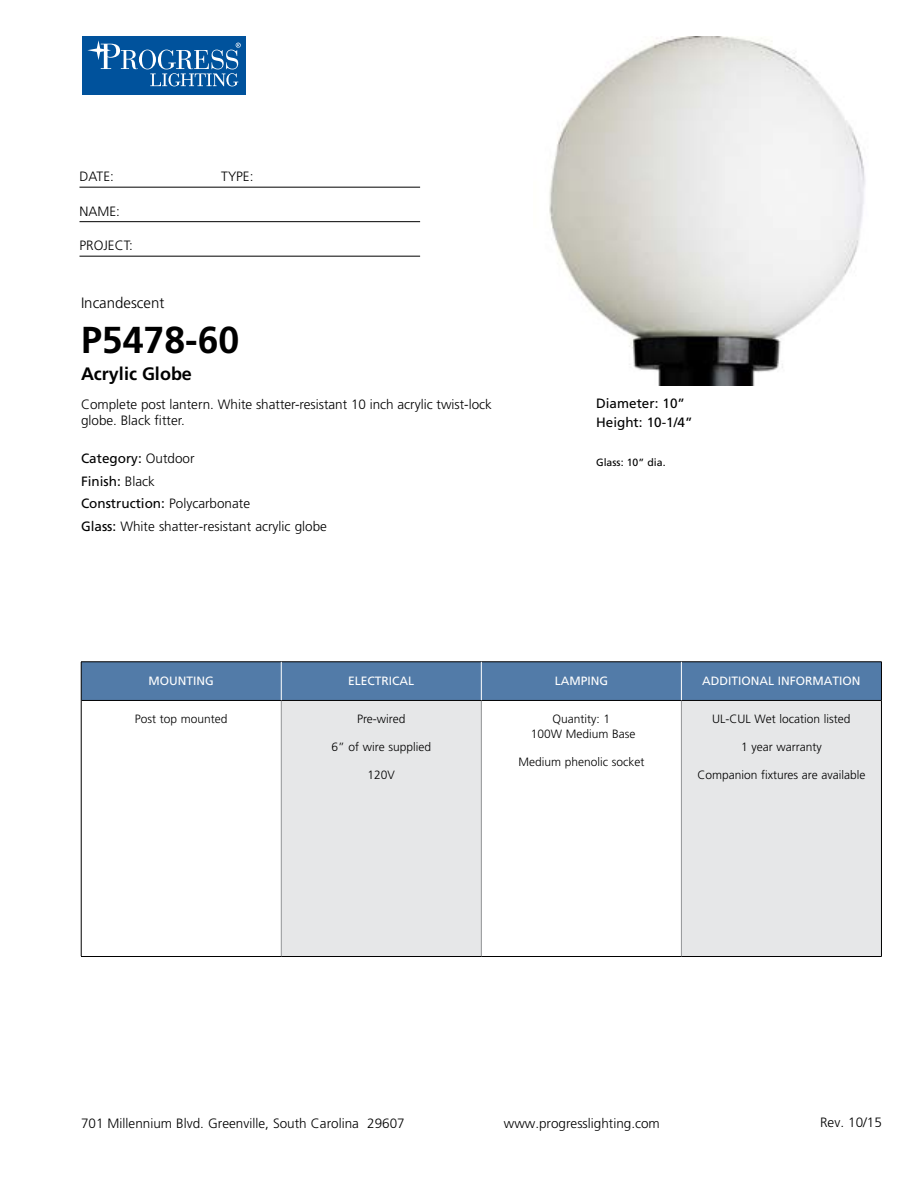
<style>
.page{position:relative;width:918px;height:1188px;background:#fff}
.page>*{position:absolute;margin:0;border:0;box-sizing:border-box;transform-origin:0 0}
.t1{font:700 37.5px "Frutiger";color:#000}
.t2{font:700 18px "Frutiger";color:#000}
.t3{font:300 15px "Frutiger";color:#000}
.t4{font:300 13.5px/22.5px "Frutiger";color:#000}
.t5{font:13.5px/19.5px "Frutiger";color:#000}
.t6{font:300 12px/15px "Frutiger";color:#000;text-align:center}
.t7{font:12px "Frutiger";color:#fff}
.t8{font:10.5px "Frutiger";color:#000}
.s1{font-weight:400}
</style>
<div class="page">
<div style="left:82px;top:36px;width:164px;height:59px;background:#00529c"></div>
<svg style="left:139px;top:50px;width:17px;height:19px"></svg>
<div style="left:142px;top:50px;width:11px;height:19px;background:#00529c;border-radius:50%"></div>
<svg style="left:87px;top:40px;width:51px;height:29px"></svg>
<svg style="left:150px;top:43px;width:91px;height:43px"></svg>
<hr style="left:80px;top:187px;width:340px;height:1px;background:#000">
<hr style="left:80px;top:221px;width:340px;height:1px;background:#000">
<hr style="left:80px;top:256px;width:340px;height:1px;background:#000">
<div style="left:82px;top:663px;width:799px;height:37px;background:#527ba8"></div>
<div style="left:281px;top:700px;width:200px;height:257px;background:#e6e7e8"></div>
<div style="left:681px;top:700px;width:200px;height:257px;background:#e6e7e8"></div>
<hr style="left:281px;top:701px;width:1px;height:255px;background:#939598">
<hr style="left:481px;top:701px;width:1px;height:255px;background:#939598">
<hr style="left:681px;top:701px;width:1px;height:255px;background:#939598">
<hr style="left:81px;top:700px;width:200px;height:1px;background:#000">
<hr style="left:281px;top:700px;width:200px;height:1px;background:#000">
<hr style="left:481px;top:700px;width:200px;height:1px;background:#000">
<hr style="left:681px;top:700px;width:200px;height:1px;background:#000">
<hr style="left:81px;top:956px;width:200px;height:1px;background:#000">
<hr style="left:281px;top:956px;width:200px;height:1px;background:#000">
<hr style="left:481px;top:956px;width:200px;height:1px;background:#000">
<hr style="left:681px;top:956px;width:201px;height:1px;background:#000">
<hr style="left:81px;top:662px;width:200px;height:1px;background:#000">
<hr style="left:81px;top:662px;width:1px;height:38px;background:#000">
<hr style="left:281px;top:662px;width:200px;height:1px;background:#000">
<hr style="left:481px;top:662px;width:200px;height:1px;background:#000">
<hr style="left:681px;top:662px;width:201px;height:1px;background:#000">
<hr style="left:881px;top:662px;width:1px;height:38px;background:#000">
<hr style="left:81px;top:700px;width:1px;height:256px;background:#000">
<hr style="left:881px;top:700px;width:1px;height:256px;background:#000">
<hr style="left:281px;top:662px;width:1px;height:38px;background:#fff">
<hr style="left:681px;top:662px;width:1px;height:38px;background:#fff">
<hr style="left:481px;top:662px;width:1px;height:38px;background:#fff">
<img style="left:549px;top:36px;width:317px;height:349px">
<p class="t4" style="left:80px;top:166px;width:36px">DATE:</p>
<p class="t4" style="left:221px;top:166px;width:34px">TYPE:</p>
<p class="t4" style="left:80px;top:201px;width:42px">NAME:</p>
<p class="t4" style="left:80px;top:235px;width:55px">PROJECT:</p>
<p class="t3" style="left:81px;top:297px;width:85px">Incandescent</p>
<h1 class="t1" style="left:81px;top:325px;width:160px">P5478-60</h1>
<h2 class="t2" style="left:81px;top:367px;width:113px">Acrylic Globe</h2>
<p class="t4" style="left:81px;top:397px;width:412px;line-height:16.2px">Complete post lantern. White shatter-resistant 10 inch acrylic twist-lock globe. Black fitter.</p>
<p class="t4" style="left:81px;top:449px;width:247px"><span class="s1">Category:</span> Outdoor<br><span class="s1">Finish:</span> Black<br><span class="s1">Construction:</span> Polycarbonate<br><span class="s1">Glass:</span> White shatter-resistant acrylic globe</p>
<p class="t5" style="left:596px;top:395px;width:98px">Diameter: 10”<br>Height: 10-1/4”</p>
<p class="t8" style="left:596px;top:459px;width:71px">Glass: 10” dia.</p>
<p class="t7" style="left:149px;top:676px;width:67px">MOUNTING</p>
<p class="t7" style="left:348px;top:676px;width:68px">ELECTRICAL</p>
<p class="t7" style="left:555px;top:676px;width:55px">LAMPING</p>
<p class="t7" style="left:702px;top:676px;width:160px">ADDITIONAL INFORMATION</p>
<p class="t6" style="left:135px;top:713px;width:94px">Post top mounted</p>
<p class="t6" style="left:357px;top:713px;width:50px">Pre-wired</p>
<p class="t6" style="left:332px;top:740px;width:101px">6” of wire supplied</p>
<p class="t6" style="left:368px;top:768px;width:29px">120V</p>
<p class="t6" style="left:712px;top:713px;width:140px">UL-CUL Wet location listed</p>
<p class="t6" style="left:741px;top:740px;width:82px">1 year warranty</p>
<p class="t6" style="left:697px;top:768px;width:169px">Companion fixtures are available</p>
<p class="t6" style="left:531px;top:713px;width:106px">Quantity: 1<br>100W Medium Base</p>
<p class="t6" style="left:518px;top:755px;width:128px">Medium phenolic socket</p>
<p class="t4" style="left:81px;top:1113px;width:325px">701 Millennium Blvd. Greenville, South Carolina 29607</p>
<p class="t4" style="left:504px;top:1113px;width:158px">www.progresslighting.com</p>
<p class="t4" style="left:820px;top:1112px;width:63px">Rev. 10/15</p>
</div>
